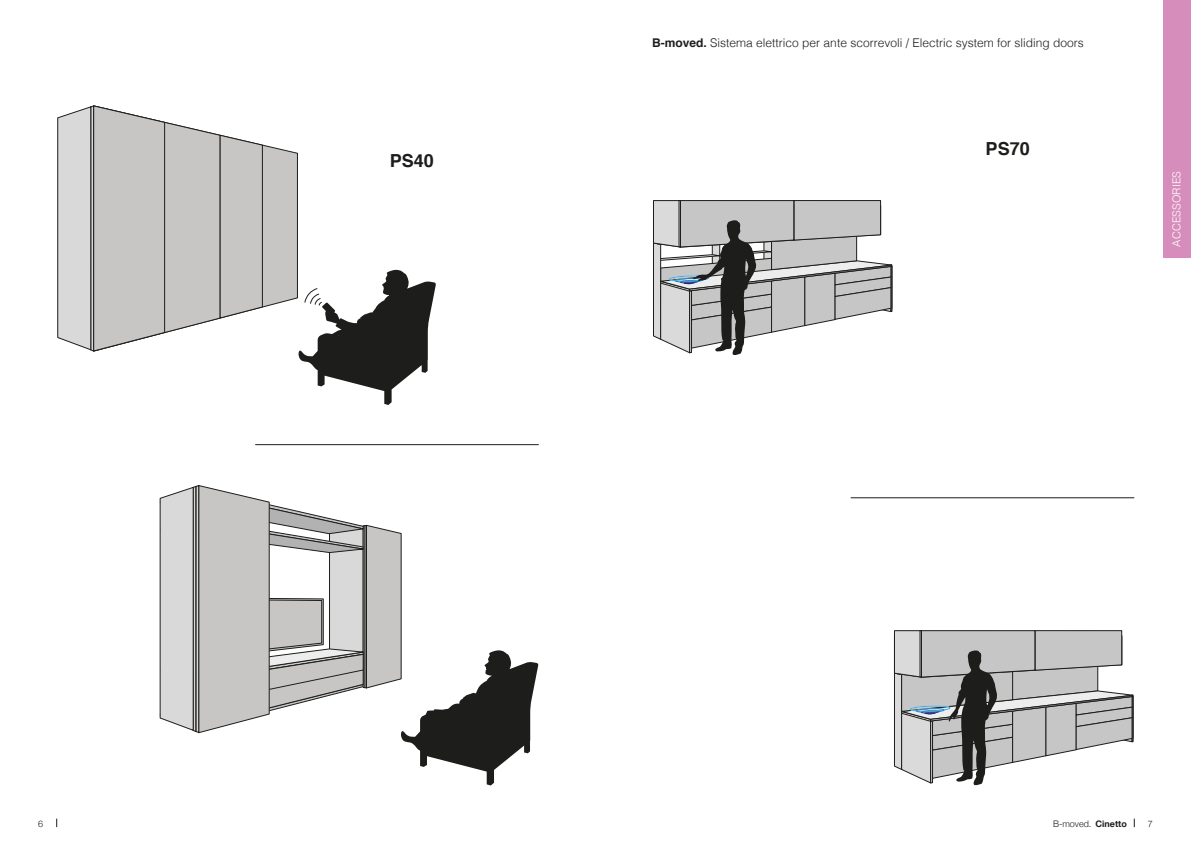
<style>
.page{position:relative;width:1191px;height:842px;background:#fff}
.page>*{position:absolute;margin:0;border:0;box-sizing:border-box;transform-origin:0 0}
.t1{font:700 18px "Helvetica";color:#1d1d1b}
.t2{font:300 12px "Helvetica";color:#1d1d1b}
.t3{font:300 11px "Helvetica";color:#fff}
.t4{font:300 9px "Helvetica Neue";color:#1d1d1b}
.s1{font-weight:700}
</style>
<div class="page">
<svg style="left:263px;top:144px;width:35px;height:164px;background:#c3c3c2"></svg>
<svg style="left:57px;top:106px;width:206px;height:245px;background:#cbcaca"></svg>
<svg style="left:298px;top:269px;width:138px;height:136px"></svg>
<svg style="left:159px;top:485px;width:379px;height:300px"></svg>
<hr style="left:255px;top:444px;width:284px;height:1px;background:#1d1d1b">
<svg style="left:653px;top:200px;width:239px;height:155px"></svg>
<svg style="left:893px;top:630px;width:240px;height:155px"></svg>
<hr style="left:850px;top:497px;width:284px;height:1px;background:#1d1d1b">
<div style="left:1162px;top:0;width:29px;height:258px;background:#d78dbc"></div>
<h1 class="t1" style="left:390px;top:146px;width:46px">PS40</h1>
<p class="t2" style="left:652px;top:33px;width:433px"><span class="s1">B-moved.</span> Sistema elettrico per ante scorrevoli / Electric system for sliding doors</p>
<h1 class="t1" style="left:985px;top:134px;width:46px">PS70</h1>
<p class="t3" style="left:1167px;top:247px;width:77px;rotate:-90deg">ACCESSORIES</p>
<p class="t4" style="left:38px;top:816px;width:7px">6</p>
<p class="t4" style="left:1053px;top:816px;width:75px">B-moved. <span class="s1">Cinetto</span></p>
<p class="t4" style="left:1147px;top:816px;width:7px">7</p>
</div>
